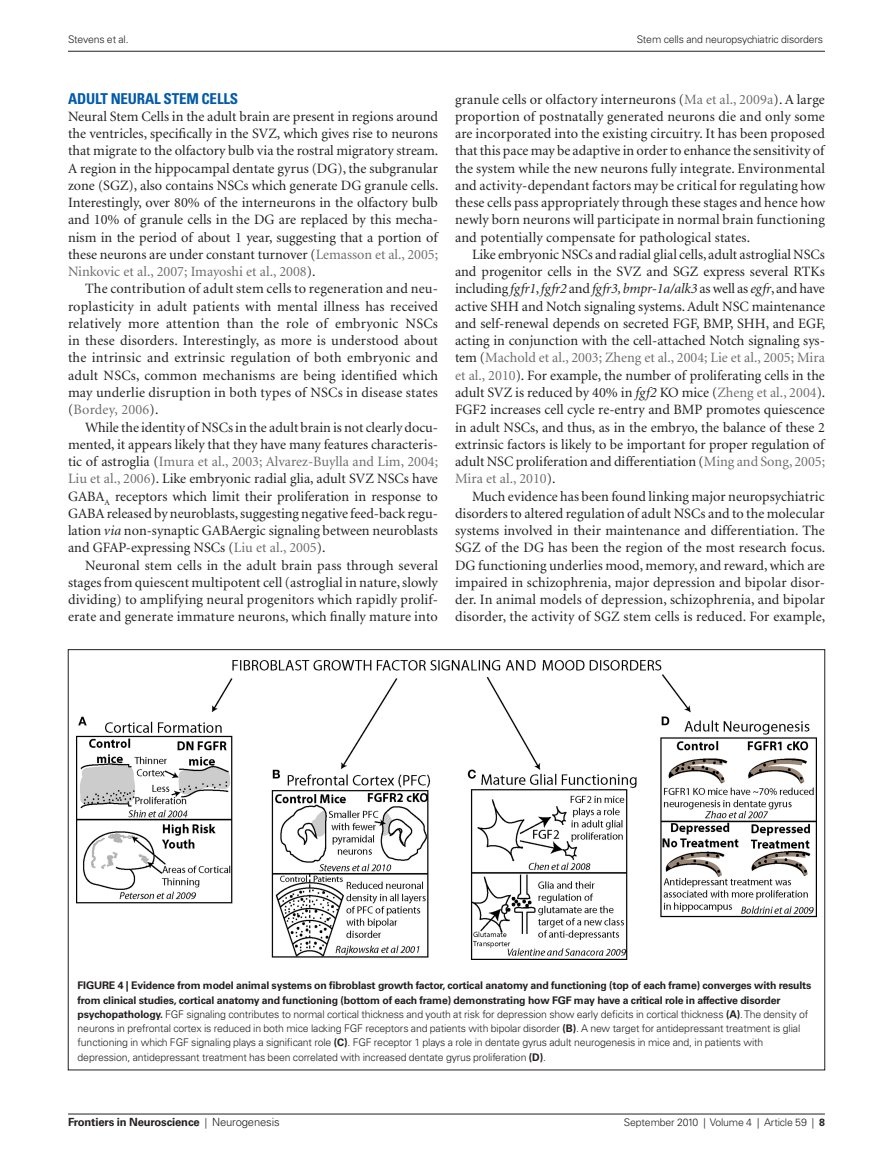
<style>
.page{position:relative;width:893px;height:1170px;background:#fff}
.page>*{position:absolute;margin:0;border:0;box-sizing:border-box;transform-origin:0 0}
.ART_tx_title1{font:700 condensed 15px "Univers";letter-spacing:-.01em;color:#015aaa}
.ART_tx{font:14.25px/17.2px "Minion";letter-spacing:.01em;color:#231f20;text-align:justify}
.ART_tx1{font:14.25px/17.2px "Minion";color:#231f20;text-align:justify}
.t1{font:700 11.25px "Univers";letter-spacing:-.015em;color:#231f20}
.FIGURE_tx{font:300 10.5px/14.2px "Univers";letter-spacing:-.015em;color:#231f20}
.s1{color:#6c6d70}
.s2{font-style:italic}
.s3{font-weight:700}
.s4{font-weight:300;font-size:10.5px}
.s5{font-weight:300}
</style>
<div class="page">
<hr style="left:68px;top:1113px;width:757px;height:1px;background:#231f20">
<hr style="left:68px;top:51px;width:757px;height:1px;background:#231f20">
<img style="left:77px;top:660px;width:739px;height:299px">
<p class="FIGURE_tx" style="left:68px;top:32px;width:62px">Stevens et al.</p>
<p class="FIGURE_tx" style="left:637px;top:32px;width:188px">Stem cells and neuropsychiatric disorders</p>
<p class="ART_tx_title1" style="left:68px;top:89px;width:170px">ADULT NEURAL STEM CELLS</p>
<p class="ART_tx1" style="left:68px;top:108px;width:372px">Neural Stem Cells in the adult brain are present in regions around the ventricles, specifically in the SVZ, which gives rise to neurons that migrate to the olfactory bulb via the rostral migratory stream.<br>A region in the hippocampal dentate gyrus (DG), the subgranular zone (SGZ), also contains NSCs which generate DG granule cells.<br>Interestingly, over 80% of the interneurons in the olfactory bulb and 10% of granule cells in the DG are replaced by this mecha&shy;nism in the period of about 1 year, suggesting that a portion of these neurons are under constant turnover (<span class="s1">Lemasson et al., 2005; Ninkovic et al., 2007; Imayoshi et al., 2008</span>).</p>
<p class="ART_tx" style="left:68px;top:281px;width:371px;text-indent:17px">The contribution of adult stem cells to regeneration and neu&shy;roplasticity in adult patients with mental illness has received relatively more attention than the role of embryonic NSCs in these disorders. Interestingly, as more is understood about the intrinsic and extrinsic regulation of both embryonic and adult NSCs, common mechanisms are being identified which may underlie disruption in both types of NSCs in disease states (<span class="s1">Bordey, 2006</span>).</p>
<p class="ART_tx" style="left:68px;top:419px;width:372px;text-indent:17px">While the identity of NSCs in the adult brain is not clearly docu&shy;mented, it appears likely that they have many features characteris&shy;tic of astroglia (<span class="s1">Imura et al., 2003; Alvarez-Buylla and Lim, 2004; Liu et al., 2006</span>). Like embryonic radial glia, adult SVZ NSCs have GABA<sub>A</sub> receptors which limit their proliferation in response to GABA released by neuroblasts, suggesting negative feed-back regu&shy;lation <span class="s2">via</span> non-synaptic GABAergic signaling between neuroblasts and GFAP-expressing NSCs (<span class="s1">Liu et al., 2005</span>).</p>
<p class="ART_tx" style="left:68px;top:557px;width:371px;text-indent:17px">Neuronal stem cells in the adult brain pass through several stages from quiescent multipotent cell (astroglial in nature, slowly dividing) to amplifying neural progenitors which rapidly prolif&shy;erate and generate immature neurons, which finally mature into</p>
<p class="ART_tx" style="left:455px;top:91px;width:372px">granule cells or olfactory interneurons (<span class="s1">Ma et al., 2009a</span>). A large proportion of postnatally generated neurons die and only some are incorporated into the existing circuitry. It has been proposed that this pace may be adaptive in order to enhance the sensitivity of the system while the new neurons fully integrate. Environmental and activity-dependant factors may be critical for regulating how these cells pass appropriately through these stages and hence how newly born neurons will participate in normal brain functioning and potentially compensate for pathological states.</p>
<p class="ART_tx" style="left:455px;top:246px;width:372px;text-indent:17px">Like embryonic NSCs and radial glial cells, adult astroglial NSCs and progenitor cells in the SVZ and SGZ express several RTKs including <span class="s2">fgfr1</span>, <span class="s2">fgfr2</span> and <span class="s2">fgfr3, bmpr-1a/alk3</span> as well as <span class="s2">egfr</span>, and have active SHH and Notch signaling systems. Adult NSC maintenance and self-renewal depends on secreted FGF, BMP, SHH, and EGF, acting in conjunction with the cell-attached Notch signaling sys&shy;tem (<span class="s1">Machold et al., 2003; Zheng et al., 2004; Lie et al., 2005; Mira et al., 2010</span>). For example, the number of proliferating cells in the adult SVZ is reduced by 40% in <span class="s2">fgf2</span> KO mice (<span class="s1">Zheng et al., 2004</span>).<br>FGF2 increases cell cycle re-entry and BMP promotes quiescence in adult NSCs, and thus, as in the embryo, the balance of these 2 extrinsic factors is likely to be important for proper regulation of adult NSC proliferation and differentiation (<span class="s1">Ming and Song, 2005; Mira et al., 2010</span>).</p>
<p class="ART_tx" style="left:455px;top:488px;width:372px;text-indent:17px">Much evidence has been found linking major neuropsychiatric disorders to altered regulation of adult NSCs and to the molecular systems involved in their maintenance and differentiation. The SGZ of the DG has been the region of the most research focus.<br>DG functioning underlies mood, memory, and reward, which are impaired in schizophrenia, major depression and bipolar disor&shy;der. In animal models of depression, schizophrenia, and bipolar disorder, the activity of SGZ stem cells is reduced. For example,</p>
<p class="FIGURE_tx" style="left:78px;top:978px;width:735px"><span class="s3">Figure 4 | Evidence from model animal systems on fibroblast growth factor, cortical anatomy and functioning (top of each frame) converges with results from clinical studies, cortical anatomy and functioning (bottom of each frame) demonstrating how FGF may have a critical role in affective disorder psychopathology.</span> FGF signaling contributes to normal cortical thickness and youth at risk for depression show early deficits in cortical thickness <span class="s3">(A)</span>. The density of neurons in prefrontal cortex is reduced in both mice lacking FGF receptors and patients with bipolar disorder <span class="s3">(B)</span>. A new target for antidepressant treatment is glial functioning in which FGF signaling plays a significant role <span class="s3">(C)</span>. FGF receptor 1 plays a role in dentate gyrus adult neurogenesis in mice and, in patients with depression, antidepressant treatment has been correlated with increased dentate gyrus proliferation <span class="s3">(D)</span>.</p>
<p class="t1" style="left:68px;top:1115px;width:213px">Frontiers in Neuroscience <span class="s4">|</span> <span class="s5">Neurogenesis</span></p>
<p class="FIGURE_tx" style="left:624px;top:1115px;width:202px">September 2010 | Volume 4 | Article 59 | <span class="s3">8</span></p>
</div>
